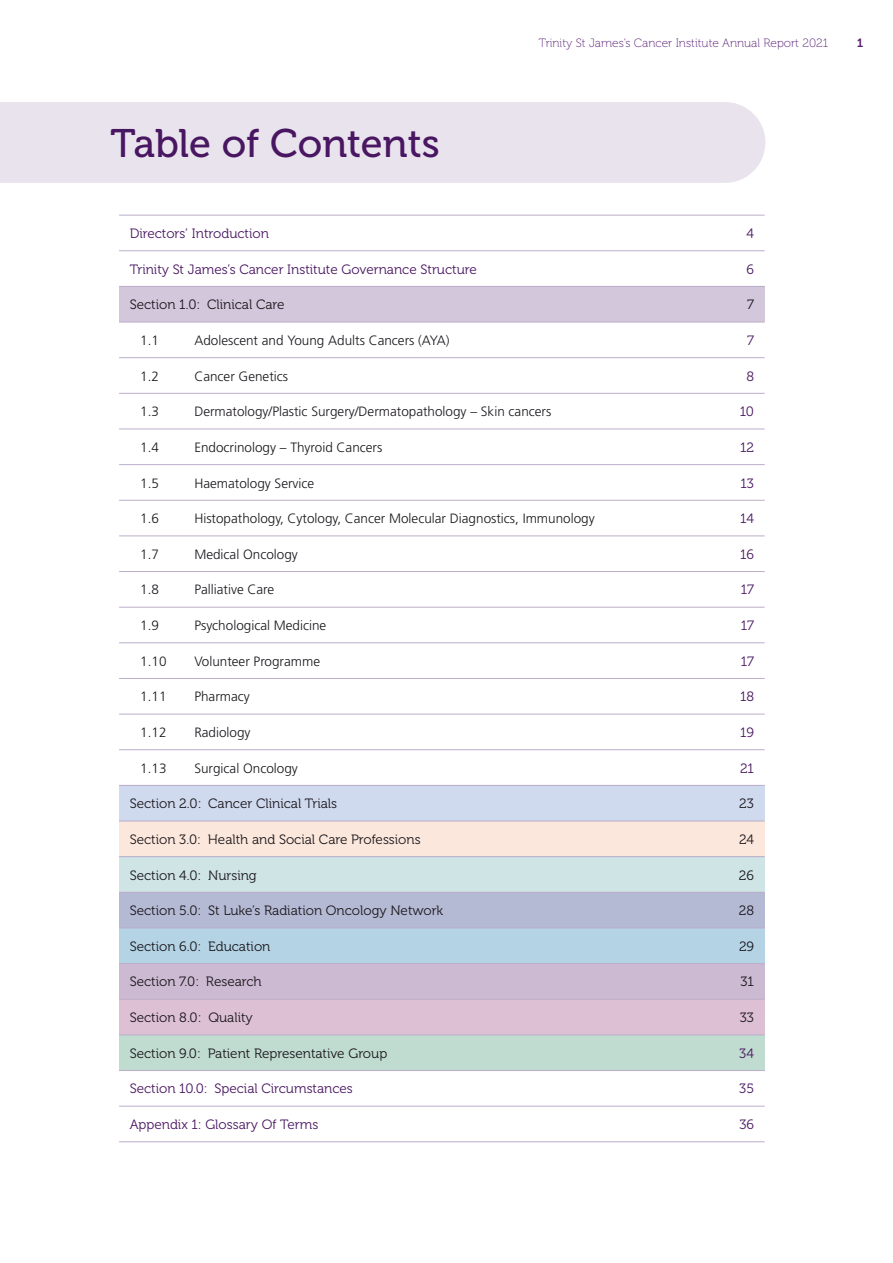
<style>
.page{position:relative;width:893px;height:1263px;background:#fff}
.page>*{position:absolute;margin:0;border:0;box-sizing:border-box;transform-origin:0 0}
.t1{font:39.75px "Museo 500";color:#491661}
.Contents_Body{font:300 13.5px "Frutiger LT Std";color:#1a171c}
.Contents_Body-2{font:13.5px "Museo 300";color:#1a171c}
.Contents_Body-3{font:13.5px "Museo 300";color:#491661}
.t2{font:12px "Museo 100";color:#591e76}
.t3{font:12px "Museo Slab 700";color:#591e76}
</style>
<div class="page">
<div style="left:0;top:102px;width:765px;height:81px;background:#e8e3ed"></div>
<div style="left:119px;top:286px;width:646px;height:36px;background:#d2c7db"></div>
<div style="left:119px;top:785px;width:646px;height:36px;background:#d0daee"></div>
<div style="left:119px;top:821px;width:646px;height:36px;background:#fbe7db"></div>
<div style="left:119px;top:857px;width:646px;height:35px;background:#cfe4e5"></div>
<div style="left:119px;top:892px;width:646px;height:36px;background:#b5bad4"></div>
<div style="left:119px;top:928px;width:646px;height:35px;background:#b4d3e4"></div>
<div style="left:119px;top:963px;width:646px;height:36px;background:#ccbad2"></div>
<div style="left:119px;top:999px;width:646px;height:36px;background:#dec0d4"></div>
<div style="left:119px;top:1035px;width:646px;height:35px;background:#c0dbd0"></div>
<hr style="left:119px;top:215px;width:646px;height:1px;background:#bcadc9">
<hr style="left:119px;top:250px;width:646px;height:1px;background:#bcadc9">
<hr style="left:119px;top:286px;width:646px;height:1px;background:#bcadc9">
<hr style="left:119px;top:322px;width:646px;height:1px;background:#bcadc9">
<hr style="left:119px;top:357px;width:646px;height:1px;background:#bcadc9">
<hr style="left:119px;top:393px;width:646px;height:1px;background:#bcadc9">
<hr style="left:119px;top:429px;width:646px;height:1px;background:#bcadc9">
<hr style="left:119px;top:464px;width:646px;height:1px;background:#bcadc9">
<hr style="left:119px;top:500px;width:646px;height:1px;background:#bcadc9">
<hr style="left:119px;top:535px;width:646px;height:1px;background:#bcadc9">
<hr style="left:119px;top:571px;width:646px;height:1px;background:#bcadc9">
<hr style="left:119px;top:607px;width:646px;height:1px;background:#bcadc9">
<hr style="left:119px;top:642px;width:646px;height:1px;background:#bcadc9">
<hr style="left:119px;top:678px;width:646px;height:1px;background:#bcadc9">
<hr style="left:119px;top:714px;width:646px;height:1px;background:#bcadc9">
<hr style="left:119px;top:749px;width:646px;height:1px;background:#bcadc9">
<hr style="left:119px;top:785px;width:646px;height:1px;background:#bcadc9">
<hr style="left:119px;top:1141px;width:646px;height:1px;background:#bcadc9">
<hr style="left:119px;top:1106px;width:646px;height:1px;background:#bcadc9">
<hr style="left:119px;top:1070px;width:646px;height:1px;background:#bcadc9">
<hr style="left:119px;top:1034px;width:646px;height:1px;background:#bcadc9">
<hr style="left:119px;top:999px;width:646px;height:1px;background:#bcadc9">
<hr style="left:119px;top:963px;width:646px;height:1px;background:#bcadc9">
<hr style="left:119px;top:927px;width:646px;height:1px;background:#bcadc9">
<hr style="left:119px;top:892px;width:646px;height:1px;background:#bcadc9">
<hr style="left:119px;top:821px;width:646px;height:1px;background:#bcadc9">
<hr style="left:119px;top:856px;width:646px;height:1px;background:#bcadc9">
<h1 class="t1" style="left:111px;top:122px;width:331px">Table of Contents</h1>
<p class="t2" style="left:539px;top:37px;width:291px">Trinity St James’s Cancer Institute Annual Report 2021</p>
<p class="t3" style="left:857px;top:36px;width:8px">1</p>
<p class="Contents_Body-3" style="left:130px;top:226px;width:141px">Directors’ Introduction</p>
<p class="Contents_Body-3" style="left:746px;top:226px;width:9px">4</p>
<p class="Contents_Body-3" style="left:130px;top:262px;width:349px">Trinity St James’s Cancer Institute Governance Structure</p>
<p class="Contents_Body-3" style="left:746px;top:262px;width:9px">6</p>
<p class="Contents_Body-2" style="left:130px;top:297px;width:156px">Section 1.0: Clinical Care</p>
<p class="Contents_Body-2" style="left:747px;top:297px;width:8px">7</p>
<p class="Contents_Body" style="left:140px;top:333px;width:20px">1.1</p>
<p class="Contents_Body" style="left:194px;top:333px;width:257px">Adolescent and Young Adults Cancers (AYA)</p>
<p class="Contents_Body-3" style="left:747px;top:333px;width:8px">7</p>
<p class="Contents_Body" style="left:140px;top:368px;width:20px">1.2</p>
<p class="Contents_Body" style="left:194px;top:368px;width:95px">Cancer Genetics</p>
<p class="Contents_Body-3" style="left:746px;top:369px;width:9px">8</p>
<p class="Contents_Body" style="left:140px;top:404px;width:20px">1.3</p>
<p class="Contents_Body" style="left:194px;top:404px;width:359px">Dermatology/Plastic Surgery/Dermatopathology – Skin cancers</p>
<p class="Contents_Body-3" style="left:740px;top:404px;width:16px">10</p>
<p class="Contents_Body" style="left:140px;top:440px;width:20px">1.4</p>
<p class="Contents_Body" style="left:194px;top:440px;width:190px">Endocrinology – Thyroid Cancers</p>
<p class="Contents_Body-3" style="left:740px;top:440px;width:16px">12</p>
<p class="Contents_Body" style="left:140px;top:475px;width:20px">1.5</p>
<p class="Contents_Body" style="left:194px;top:475px;width:121px">Haematology Service</p>
<p class="Contents_Body-3" style="left:740px;top:476px;width:15px">13</p>
<p class="Contents_Body" style="left:140px;top:511px;width:20px">1.6</p>
<p class="Contents_Body" style="left:194px;top:511px;width:402px">Histopathology, Cytology, Cancer Molecular Diagnostics, Immunology</p>
<p class="Contents_Body-3" style="left:740px;top:511px;width:15px">14</p>
<p class="Contents_Body" style="left:140px;top:546px;width:20px">1.7</p>
<p class="Contents_Body" style="left:194px;top:546px;width:105px">Medical Oncology</p>
<p class="Contents_Body-3" style="left:740px;top:547px;width:15px">16</p>
<p class="Contents_Body" style="left:140px;top:582px;width:20px">1.8</p>
<p class="Contents_Body" style="left:194px;top:582px;width:81px">Palliative Care</p>
<p class="Contents_Body-3" style="left:741px;top:582px;width:15px">17</p>
<p class="Contents_Body" style="left:140px;top:618px;width:20px">1.9</p>
<p class="Contents_Body" style="left:194px;top:618px;width:134px">Psychological Medicine</p>
<p class="Contents_Body-3" style="left:741px;top:618px;width:15px">17</p>
<p class="Contents_Body" style="left:140px;top:653px;width:28px">1.10</p>
<p class="Contents_Body" style="left:194px;top:653px;width:127px">Volunteer Programme</p>
<p class="Contents_Body-3" style="left:741px;top:654px;width:15px">17</p>
<p class="Contents_Body" style="left:140px;top:689px;width:28px">1.11</p>
<p class="Contents_Body" style="left:194px;top:689px;width:57px">Pharmacy</p>
<p class="Contents_Body-3" style="left:740px;top:689px;width:16px">18</p>
<p class="Contents_Body" style="left:140px;top:725px;width:28px">1.12</p>
<p class="Contents_Body" style="left:194px;top:725px;width:58px">Radiology</p>
<p class="Contents_Body-3" style="left:740px;top:725px;width:15px">19</p>
<p class="Contents_Body" style="left:140px;top:760px;width:28px">1.13</p>
<p class="Contents_Body" style="left:194px;top:760px;width:105px">Surgical Oncology</p>
<p class="Contents_Body-3" style="left:740px;top:761px;width:16px">21</p>
<p class="Contents_Body-2" style="left:130px;top:796px;width:209px">Section 2.0: Cancer Clinical Trials</p>
<p class="Contents_Body-2" style="left:739px;top:796px;width:16px">23</p>
<p class="Contents_Body-2" style="left:130px;top:832px;width:293px">Section 3.0: Health and Social Care Professions</p>
<p class="Contents_Body-2" style="left:739px;top:832px;width:16px">24</p>
<p class="Contents_Body-2" style="left:130px;top:868px;width:129px">Section 4.0: Nursing</p>
<p class="Contents_Body-2" style="left:739px;top:868px;width:17px">26</p>
<p class="Contents_Body-2" style="left:130px;top:903px;width:315px">Section 5.0: St Luke’s Radiation Oncology Network</p>
<p class="Contents_Body-2" style="left:739px;top:903px;width:17px">28</p>
<p class="Contents_Body-2" style="left:130px;top:939px;width:142px">Section 6.0: Education</p>
<p class="Contents_Body-2" style="left:739px;top:939px;width:16px">29</p>
<p class="Contents_Body-2" style="left:130px;top:974px;width:134px">Section 7.0: Research</p>
<p class="Contents_Body-2" style="left:740px;top:974px;width:15px">31</p>
<p class="Contents_Body-2" style="left:130px;top:1010px;width:125px">Section 8.0: Quality</p>
<p class="Contents_Body-2" style="left:740px;top:1010px;width:16px">33</p>
<p class="Contents_Body-2" style="left:130px;top:1046px;width:259px">Section 9.0: Patient Representative Group</p>
<p class="Contents_Body-3" style="left:739px;top:1046px;width:16px">34</p>
<p class="Contents_Body-3" style="left:130px;top:1081px;width:225px">Section 10.0: Special Circumstances</p>
<p class="Contents_Body-3" style="left:739px;top:1081px;width:16px">35</p>
<p class="Contents_Body-3" style="left:130px;top:1117px;width:190px">Appendix 1: Glossary Of Terms</p>
<p class="Contents_Body-3" style="left:739px;top:1117px;width:16px">36</p>
</div>
